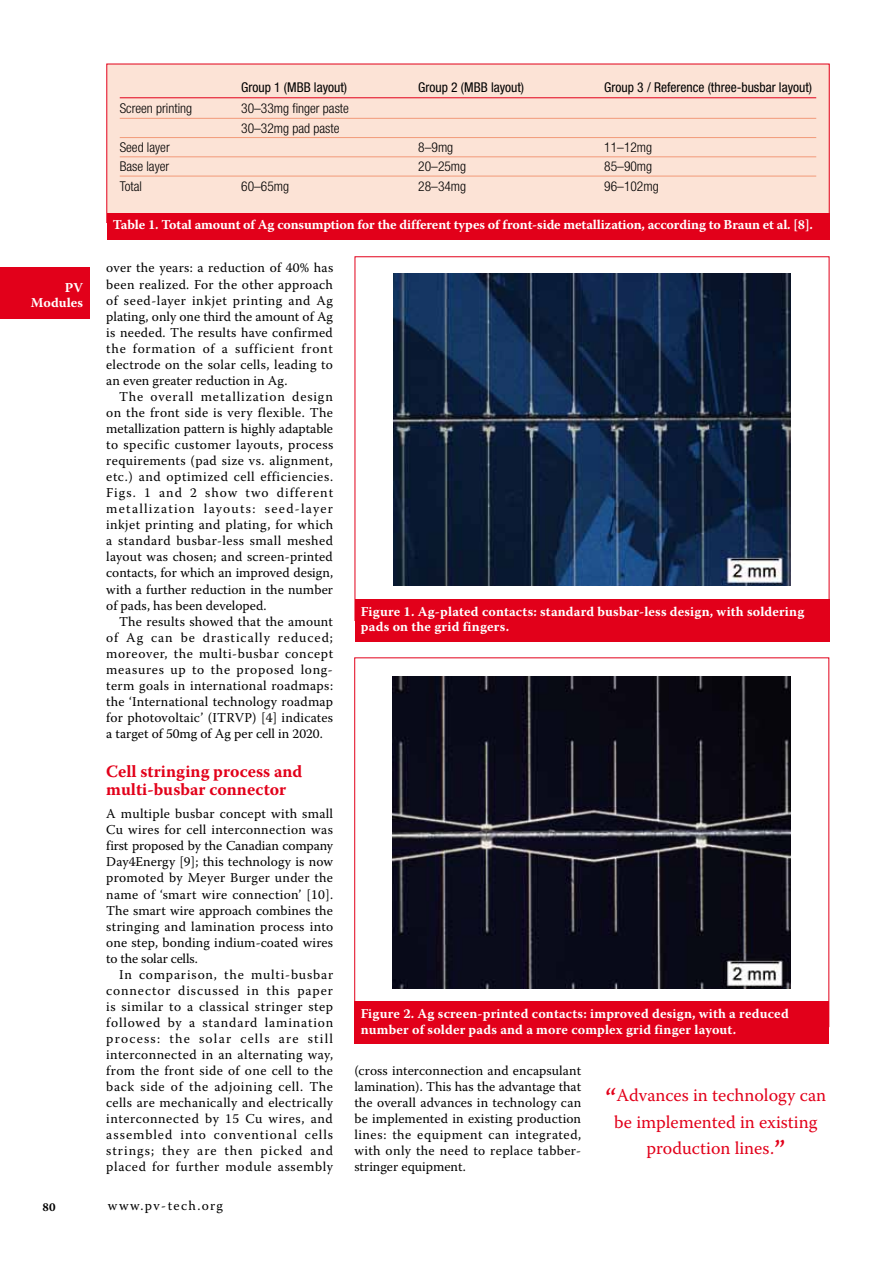
<style>
.page{position:relative;width:893px;height:1263px;background:#fff}
.page>*{position:absolute;margin:0;border:0;box-sizing:border-box;transform-origin:0 0}
.t1{font:18px/26.2px "Warnock Pro";color:#e2001a;text-align:center}
.t2{font:700 17.25px/18px "Warnock Pro";color:#e2001a}
.t3{font:13.5px/16px "Warnock Pro";letter-spacing:.015em;color:#000;text-align:justify}
.t4{font:700 13.5px/15.8px "Warnock Pro";letter-spacing:.01em;color:#fff}
.t5{font:300 condensed 13.5px/19.2px "Helvetica Neue";color:#000}
.t6{font:700 13.5px "Warnock Pro";letter-spacing:-.01em;color:#fff}
.t7{font:condensed 13.5px "Helvetica Neue";color:#000}
.t8{font:13.5px "Warnock Pro";letter-spacing:.1em;color:#000}
.t9{font:700 12px "Warnock Pro";color:#000}
.s1{font-size:30px}
</style>
<div class="page">
<div style="left:0;top:268px;width:89px;height:51px;background:#e2001a"></div>
<div style="left:107px;top:64px;width:722px;height:158px;background:#fce3d6"></div>
<hr style="left:120px;top:97px;width:696px;height:1px;background:#e2001a">
<hr style="left:120px;top:118px;width:696px;height:1px;background:#f29a79">
<hr style="left:120px;top:137px;width:696px;height:1px;background:#f29a79">
<hr style="left:120px;top:156px;width:696px;height:1px;background:#f29a79">
<hr style="left:120px;top:176px;width:696px;height:1px;background:#f29a79">
<div style="left:107px;top:213px;width:722px;height:27px;background:#e2001a"></div>
<img style="left:393px;top:274px;width:398px;height:312px">
<div style="left:355px;top:599px;width:474px;height:43px;background:#e2001a"></div>
<img style="left:393px;top:676px;width:398px;height:312px">
<div style="left:354px;top:1001px;width:475px;height:43px;background:#e2001a"></div>
<p class="t7" style="left:241px;top:79px;width:107px">Group 1 (MBB layout)</p>
<p class="t7" style="left:418px;top:79px;width:107px">Group 2 (MBB layout)</p>
<p class="t7" style="left:604px;top:79px;width:209px">Group 3 / Reference (three-busbar layout)</p>
<p class="t4" style="left:31px;top:280px;width:54px;line-height:15px;text-align:right">PV<br>Modules</p>
<p class="t5" style="left:120px;top:99px;width:74px">Screen printing</p>
<p class="t5" style="left:241px;top:99px;width:109px">30–33mg finger paste<br>30–32mg pad paste</p>
<p class="t5" style="left:120px;top:137px;width:52px">Seed layer</p>
<p class="t5" style="left:418px;top:137px;width:36px">8–9mg</p>
<p class="t5" style="left:604px;top:137px;width:49px">11–12mg</p>
<p class="t5" style="left:120px;top:157px;width:51px">Base layer</p>
<p class="t5" style="left:418px;top:157px;width:49px">20–25mg</p>
<p class="t5" style="left:604px;top:157px;width:49px">85–90mg</p>
<p class="t5" style="left:120px;top:177px;width:24px">Total</p>
<p class="t5" style="left:241px;top:177px;width:49px">60–65mg</p>
<p class="t5" style="left:418px;top:177px;width:49px">28–34mg</p>
<p class="t5" style="left:604px;top:177px;width:56px">96–102mg</p>
<p class="t6" style="left:113px;top:216px;width:701px">Table 1. Total amount of Ag consumption for the different types of front-side metallization, according to Braun et al. [8].</p>
<p class="t3" style="left:106px;top:260px;width:228px">over the years: a reduction of 40% has been realized. For the other approach of seed-layer inkjet printing and Ag plating, only one third the amount of Ag is needed. The results have confirmed the formation of a sufficient front electrode on the solar cells, leading to an even greater reduction in Ag.</p>
<p class="t3" style="left:106px;top:388px;width:228px;text-indent:13px">The overall metallization design on the front side is very flexible. The metallization pattern is highly adaptable to specific customer layouts, process requirements (pad size vs. alignment, etc.) and optimized cell efficiencies.<br>Figs. 1 and 2 show two different metallization layouts: seed-layer inkjet printing and plating, for which a standard busbar-less small meshed layout was chosen; and screen-printed contacts, for which an improved design, with a further reduction in the number of pads, has been developed.</p>
<p class="t3" style="left:106px;top:613px;width:228px;text-indent:13px">The results showed that the amount of Ag can be drastically reduced; moreover, the multi-busbar concept measures up to the proposed long&shy;term goals in international roadmaps: the ‘International technology roadmap for photovoltaic’ (ITRVP) [4] indicates a target of 50mg of Ag per cell in 2020.</p>
<p class="t2" style="left:106px;top:762px;width:198px">Cell stringing process and multi-busbar connector</p>
<p class="t3" style="left:106px;top:805px;width:228px">A multiple busbar concept with small Cu wires for cell interconnection was first proposed by the Canadian company Day4Energy [9]; this technology is now promoted by Meyer Burger under the name of ‘smart wire connection’ [10].<br>The smart wire approach combines the stringing and lamination process into one step, bonding indium-coated wires to the solar cells.</p>
<p class="t3" style="left:106px;top:966px;width:228px;text-indent:13px">In comparison, the multi-busbar connector discussed in this paper is similar to a classical stringer step followed by a standard lamination process: the solar cells are still interconnected in an alternating way, from the front side of one cell to the back side of the adjoining cell. The cells are mechanically and electrically interconnected by 15 Cu wires, and assembled into conventional cells strings; they are then picked and placed for further module assembly</p>
<p class="t4" style="left:361px;top:603px;width:445px">Figure 1. Ag-plated contacts: standard busbar-less design, with soldering pads on the grid fingers.</p>
<p class="t4" style="left:361px;top:1005px;width:430px">Figure 2. Ag screen-printed contacts: improved design, with a reduced number of solder pads and a more complex grid finger layout.</p>
<p class="t3" style="left:354px;top:1062px;width:228px">(cross interconnection and encapsulant lamination). This has the advantage that the overall advances in technology can be implemented in existing production lines: the equipment can integrated, with only the need to replace tabber&shy;stringer equipment.</p>
<h1 class="t1" style="left:605px;top:1082px;width:222px"><span class="s1">“</span>Advances in technology can be implemented in existing production lines.<span class="s1">”</span></h1>
<p class="t9" style="left:43px;top:1200px;width:14px">80</p>
<p class="t8" style="left:108px;top:1198px;width:117px">www.pv-tech.org</p>
</div>
